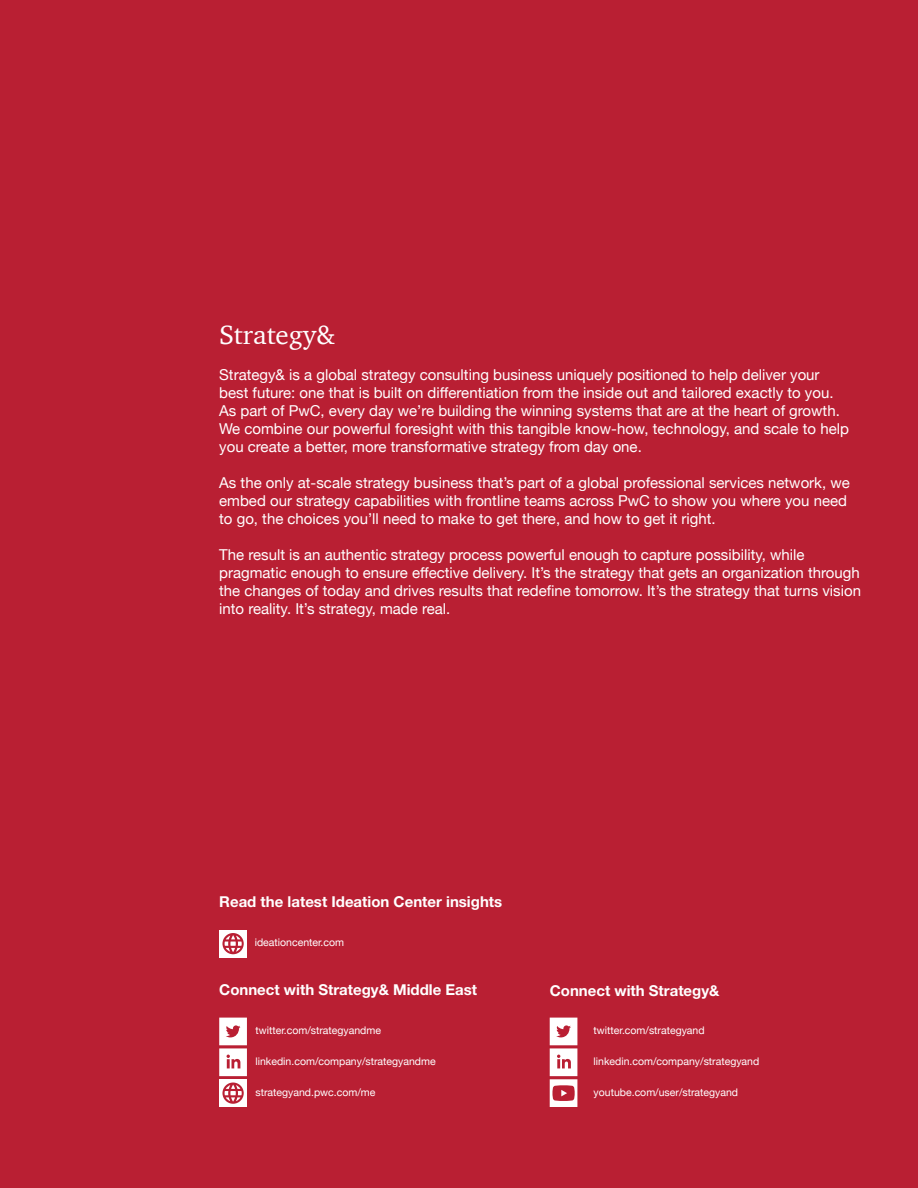
<style>
.page{position:relative;width:918px;height:1188px;background:#b91f33}
.page>*{position:absolute;margin:0;border:0;box-sizing:border-box;transform-origin:0 0}
.Body_Title_18_20{font:27px "ITC Charter Com";color:#fff}
.Body_Text_10_12{font:15px/18px "Helvetica Neue";color:#fff}
.Social_media{font:700 15px "Helvetica Neue LT Std";color:#fff}
.Footer_Left_7_9_5{font:10.5px "Helvetica Neue";color:#fff}
</style>
<div class="page">
<div style="left:219px;top:1079px;width:28px;height:28px;background:#fff"></div>
<svg style="left:222px;top:1083px;width:22px;height:21px"></svg>
<div style="left:219px;top:930px;width:28px;height:28px;background:#fff"></div>
<svg style="left:222px;top:933px;width:22px;height:21px"></svg>
<svg style="left:219px;top:1018px;width:28px;height:58px;background:#f1d5d8"></svg>
<svg style="left:550px;top:1018px;width:27px;height:89px"></svg>
<p class="Body_Title_18_20" style="left:219px;top:318px;width:118px">Strategy&amp;</p>
<p class="Body_Text_10_12" style="left:219px;top:367px;width:631px">Strategy&amp; is a global strategy consulting business uniquely positioned to help deliver your best future: one that is built on differentiation from the inside out and tailored exactly to you.<br>As part of PwC, every day we’re building the winning systems that are at the heart of growth.<br>We combine our powerful foresight with this tangible know-how, technology, and scale to help you create a better, more transformative strategy from day one.</p>
<p class="Body_Text_10_12" style="left:219px;top:475px;width:632px">As the only at-scale strategy business that’s part of a global professional services network, we embed our strategy capabilities with frontline teams across PwC to show you where you need to go, the choices you’ll need to make to get there, and how to get it right.</p>
<p class="Body_Text_10_12" style="left:219px;top:547px;width:643px">The result is an authentic strategy process powerful enough to capture possibility, while pragmatic enough to ensure effective delivery. It’s the strategy that gets an organization through the changes of today and drives results that redefine tomorrow. It’s the strategy that turns vision into reality. It’s strategy, made real.</p>
<p class="Social_media" style="left:219px;top:892px;width:285px">Read the latest Ideation Center insights</p>
<p class="Footer_Left_7_9_5" style="left:255px;top:934px;width:91px">ideationcenter.com</p>
<p class="Social_media" style="left:219px;top:981px;width:260px">Connect with Strategy&amp; Middle East</p>
<p class="Footer_Left_7_9_5" style="left:255px;top:1022px;width:127px">twitter.com/strategyandme</p>
<p class="Footer_Left_7_9_5" style="left:255px;top:1053px;width:182px">linkedin.com/company/strategyandme</p>
<p class="Footer_Left_7_9_5" style="left:255px;top:1084px;width:121px">strategyand.pwc.com/me</p>
<p class="Social_media" style="left:550px;top:982px;width:171px">Connect with Strategy&amp;</p>
<p class="Footer_Left_7_9_5" style="left:594px;top:1022px;width:113px">twitter.com/strategyand</p>
<p class="Footer_Left_7_9_5" style="left:594px;top:1053px;width:167px">linkedin.com/company/strategyand</p>
<p class="Footer_Left_7_9_5" style="left:594px;top:1084px;width:146px">youtube.com/user/strategyand</p>
</div>
